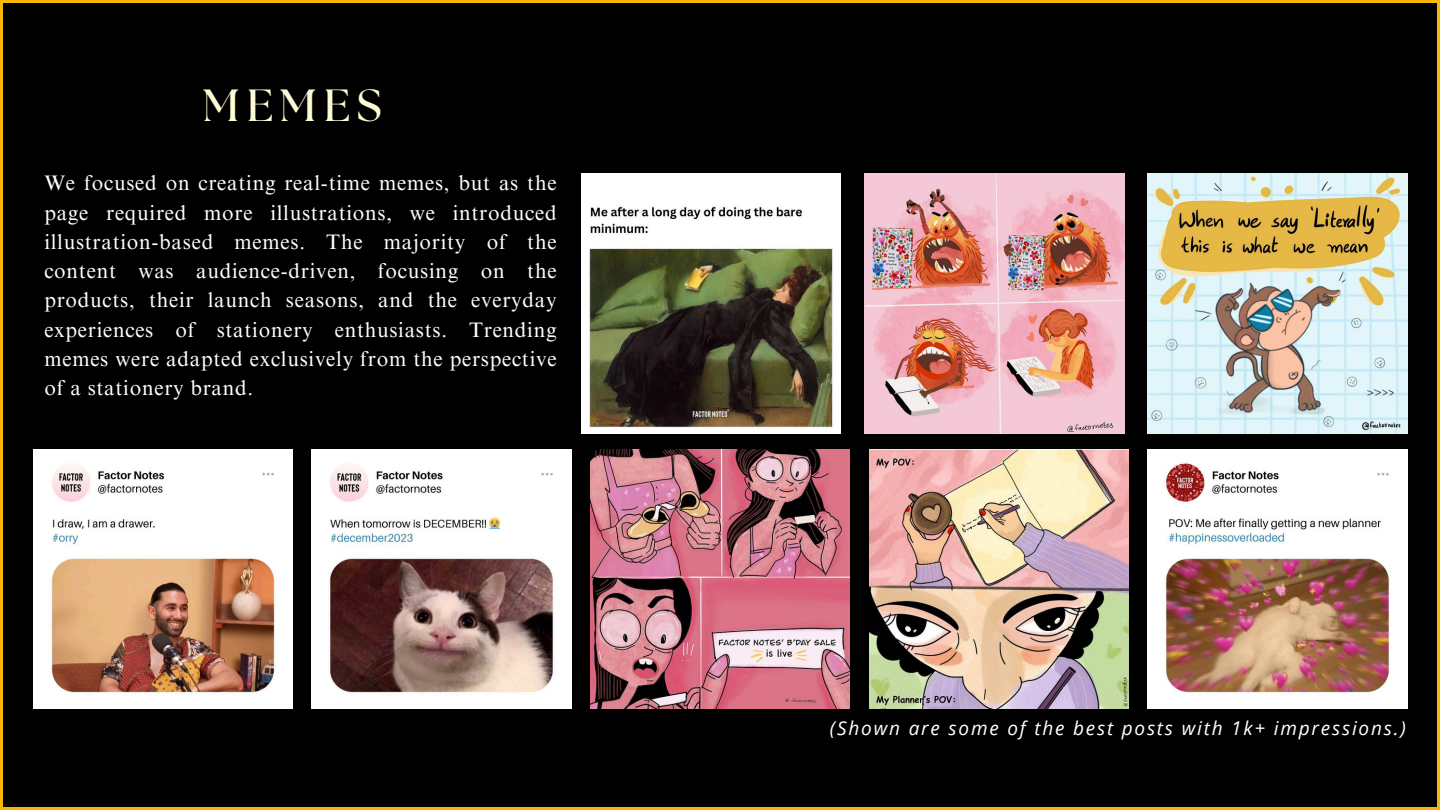
<style>
.page{position:relative;width:1440px;height:810px;background:#000}
.page>*{position:absolute;margin:0;border:0;box-sizing:border-box;transform-origin:0 0}
.t1{font:700 45px "The Seasons";letter-spacing:.14em;color:#fdfbd4}
.t2{font:21px/29.2px "Times NRMT Pro";letter-spacing:.035em;color:#fff;text-align:justify}
.t3{font:italic 19px "Open Sans";letter-spacing:.095em;color:#fff}
</style>
<div class="page">
<img style="left:581px;top:174px;width:260px;height:259px">
<img style="left:865px;top:174px;width:259px;height:259px">
<img style="left:1148px;top:174px;width:259px;height:259px">
<img style="left:33px;top:449px;width:260px;height:260px">
<img style="left:312px;top:449px;width:259px;height:260px">
<img style="left:590px;top:449px;width:260px;height:260px">
<img style="left:869px;top:449px;width:260px;height:260px">
<img style="left:1148px;top:449px;width:259px;height:260px">
<h1 class="t1" style="left:203px;top:85px;width:181px">MEMES</h1>
<p class="t2" style="left:44px;top:171px;width:514px">We focused on creating real-time memes, but as the page required more illustrations, we introduced illustration-based memes. The majority of the content was audience-driven, focusing on the products, their launch seasons, and the everyday experiences of stationery enthusiasts. Trending memes were adapted exclusively from the perspective of a stationery brand.</p>
<p class="t3" style="left:830px;top:715px;width:578px">(Shown are some of the best posts with 1k+ impressions.)</p>
</div>
